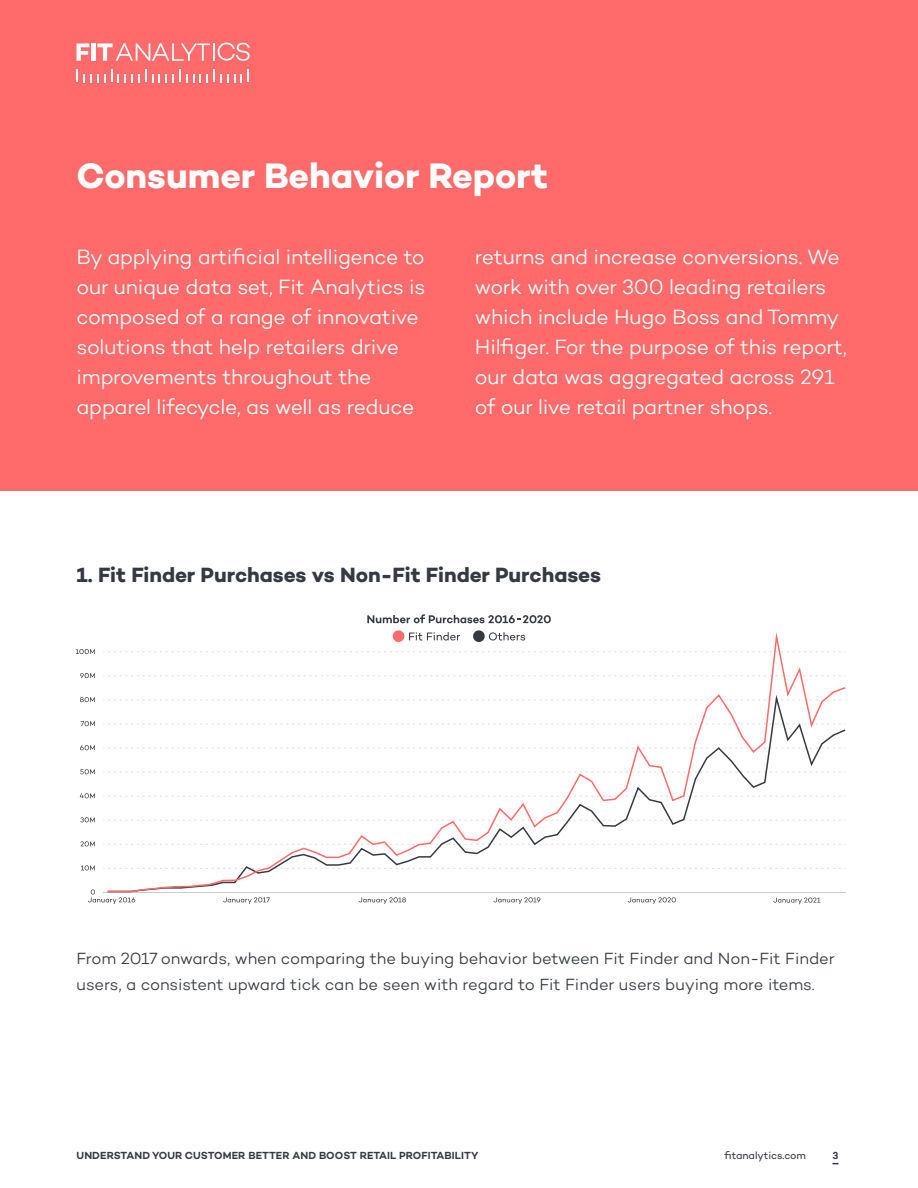
<style>
.page{position:relative;width:918px;height:1188px;background:#fff}
.page>*{position:absolute;margin:0;border:0;box-sizing:border-box;transform-origin:0 0}
.t1{font:700 36px "Campton";letter-spacing:-.005em;color:#fff}
.Paragraph_Intro_text{font:300 21px/30px "Campton";letter-spacing:-.015em;color:#fff}
.Paragraph_Intro_text-2{font:700 21px "Campton";letter-spacing:-.005em;color:#353a42}
.Paragraph_Intro_text-3{font:300 16.5px/25.5px "Campton";letter-spacing:-.005em;color:#353a42}
.t2{font:600 10.5px "Campton";letter-spacing:.01em;color:#353a42}
.t3{font:10.5px "Campton";letter-spacing:-.005em;color:#353a42}
</style>
<div class="page">
<div style="left:0;top:0;width:918px;height:491px;background:#ff6b6b"></div>
<svg style="left:76px;top:649px;width:19px;height:5px"></svg>
<svg style="left:80px;top:673px;width:15px;height:5px"></svg>
<svg style="left:80px;top:697px;width:15px;height:5px"></svg>
<svg style="left:81px;top:721px;width:14px;height:5px"></svg>
<svg style="left:80px;top:745px;width:15px;height:5px"></svg>
<svg style="left:80px;top:769px;width:15px;height:5px"></svg>
<svg style="left:80px;top:793px;width:15px;height:5px"></svg>
<svg style="left:80px;top:817px;width:15px;height:5px"></svg>
<svg style="left:80px;top:841px;width:15px;height:5px"></svg>
<svg style="left:81px;top:865px;width:14px;height:6px"></svg>
<svg style="left:88px;top:889px;width:47px;height:15px"></svg>
<svg style="left:223px;top:897px;width:47px;height:7px"></svg>
<svg style="left:359px;top:897px;width:47px;height:7px"></svg>
<svg style="left:494px;top:897px;width:46px;height:7px"></svg>
<svg style="left:628px;top:897px;width:48px;height:7px"></svg>
<svg style="left:773px;top:898px;width:47px;height:6px"></svg>
<svg style="left:106px;top:630px;width:740px;height:263px"></svg>
<svg style="left:367px;top:614px;width:184px;height:9px"></svg>
<svg style="left:77px;top:43px;width:12px;height:18px"></svg>
<div style="left:91px;top:43px;width:5px;height:18px;background:#fff"></div>
<svg style="left:77px;top:69px;width:172px;height:13px"></svg>
<svg style="left:97px;top:43px;width:153px;height:18px"></svg>
<p class="t1" style="left:77px;top:152px;width:473px">Consumer Behavior Report</p>
<p class="Paragraph_Intro_text" style="left:77px;top:241px;width:350px">By applying artificial intelligence to our unique data set, Fit Analytics is composed of a range of innovative solutions that help retailers drive improvements throughout the apparel lifecycle, as well as reduce</p>
<p class="Paragraph_Intro_text" style="left:475px;top:241px;width:373px">returns and increase conversions. We work with over 300 leading retailers which include Hugo Boss and Tommy Hilfiger. For the purpose of this report, our data was aggregated across 291 of our live retail partner shops.</p>
<p class="Paragraph_Intro_text-2" style="left:77px;top:561px;width:526px">1. Fit Finder Purchases vs Non-Fit Finder Purchases</p>
<p class="Paragraph_Intro_text-3" style="left:77px;top:946px;width:760px">From 2017 onwards, when comparing the buying behavior between Fit Finder and Non-Fit Finder users, a consistent upward tick can be seen with regard to Fit Finder users buying more items.</p>
<p class="t2" style="left:77px;top:1149px;width:403px">UNDERSTAND YOUR CUSTOMER BETTER AND BOOST RETAIL PROFITABILITY</p>
<p class="t3" style="left:725px;top:1149px;width:83px">fitanalytics.com</p>
<p class="t2" style="left:833px;top:1149px;width:7px">3</p>
</div>
